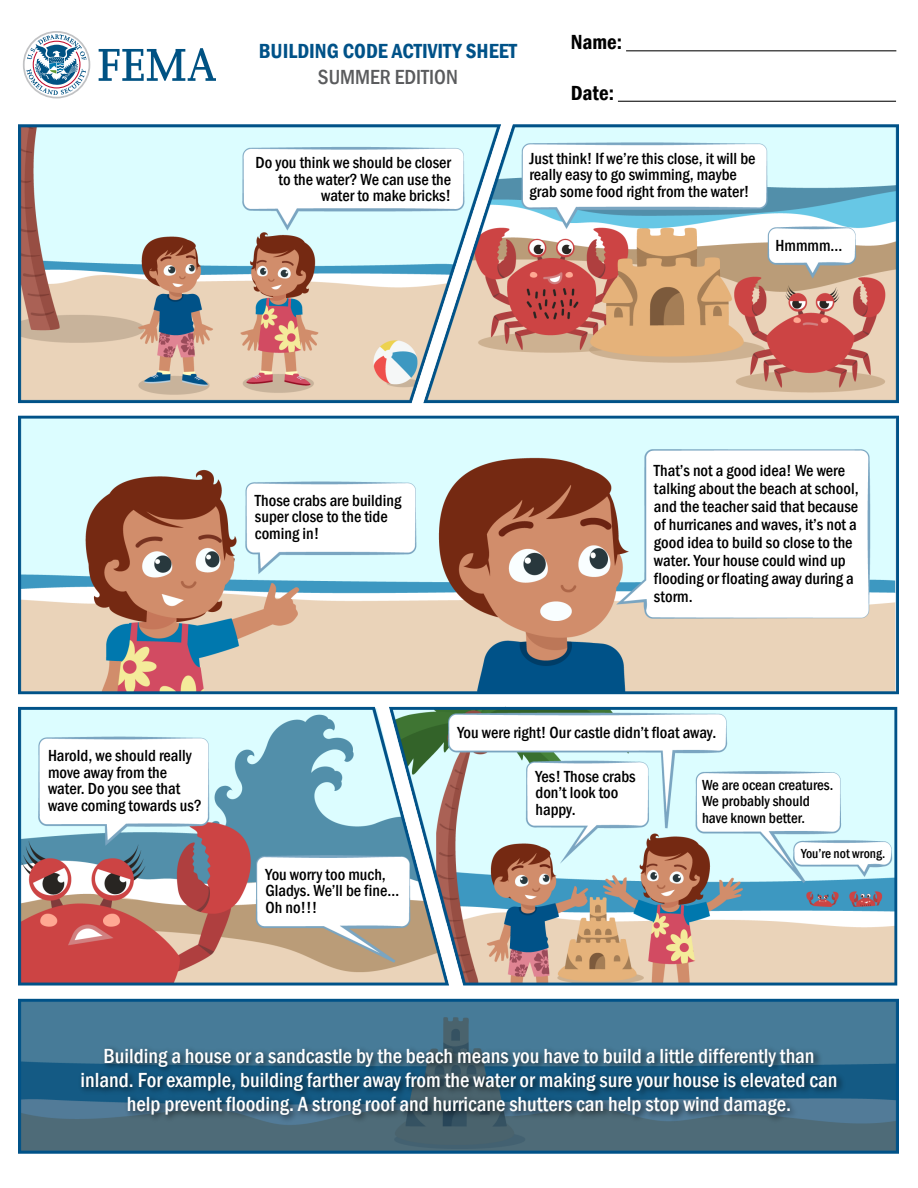
<style>
.page{position:relative;width:918px;height:1188px;background:#fff}
.page>*{position:absolute;margin:0;border:0;box-sizing:border-box;transform-origin:0 0}
.t1{font:500 condensed 21px/24px "Franklin Gothic";color:#fff;text-align:center}
.t2{font:600 condensed 21px "Franklin Gothic";color:#005288}
.t3{font:500 condensed 21px "Franklin Gothic";color:#5a5b5d}
.t4{font:600 condensed 21px "Franklin Gothic";color:#000}
.t5{font:500 condensed 16.5px/16.5px "Franklin Gothic";color:#000}
.t6{font:500 condensed 15px/16.5px "Franklin Gothic";color:#000}
.t7{font:500 condensed 13.5px "Franklin Gothic";color:#000}
</style>
<div class="page">
<img style="left:18px;top:124px;width:881px;height:1030px">
<img style="left:71px;top:1040px;width:781px;height:90px">
<hr style="left:618px;top:101px;width:278px;height:1px;background:#000">
<hr style="left:626px;top:50px;width:270px;height:1px;background:#000">
<svg style="left:23px;top:31px;width:67px;height:67px"></svg>
<svg style="left:99px;top:48px;width:117px;height:33px"></svg>
<p class="t2" style="left:259px;top:37px;width:260px">BUILDING CODE ACTIVITY SHEET</p>
<p class="t3" style="left:318px;top:63px;width:141px">SUMMER EDITION</p>
<p class="t4" style="left:571px;top:28px;width:53px">Name:</p>
<p class="t4" style="left:571px;top:79px;width:45px">Date:</p>
<p class="t5" style="left:256px;top:155px;width:197px;text-align:right">Do you think we should be closer to the water? We can use the water to make bricks!</p>
<p class="t5" style="left:530px;top:150px;width:228px">Just think! If we’re this close, it will be really easy to go swimming, maybe grab some food right from the water!</p>
<p class="t5" style="left:776px;top:237px;width:68px">Hmmmm...</p>
<p class="t5" style="left:255px;top:492px;width:148px">Those crabs are building super close to the tide coming in!</p>
<p class="t5" style="left:654px;top:461px;width:206px;line-height:18px">That’s not a good idea! We were talking about the beach at school, and the teacher said that because of hurricanes and waves, it’s not a good idea to build so close to the water. Your house could wind up flooding or floating away during a storm.</p>
<p class="t5" style="left:48px;top:747px;width:155px">Harold, we should really move away from the water. Do you see that wave coming towards us?</p>
<p class="t5" style="left:266px;top:866px;width:135px">You worry too much,<br>Gladys. We’ll be fine…<br>Oh no!!!</p>
<p class="t5" style="left:458px;top:725px;width:260px">You were right! Our castle didn’t float away.</p>
<p class="t5" style="left:535px;top:768px;width:102px">Yes! Those crabs don’t look too happy.</p>
<p class="t6" style="left:702px;top:777px;width:133px">We are ocean creatures.<br>We probably should have known better.</p>
<p class="t7" style="left:801px;top:845px;width:86px">You’re not wrong.</p>
<p class="t1" style="left:81px;top:1044px;width:758px">Building a house or a sandcastle by the beach means you have to build a little differently than inland. For example, building farther away from the water or making sure your house is elevated can help prevent flooding. A strong roof and hurricane shutters can help stop wind damage.</p>
</div>
